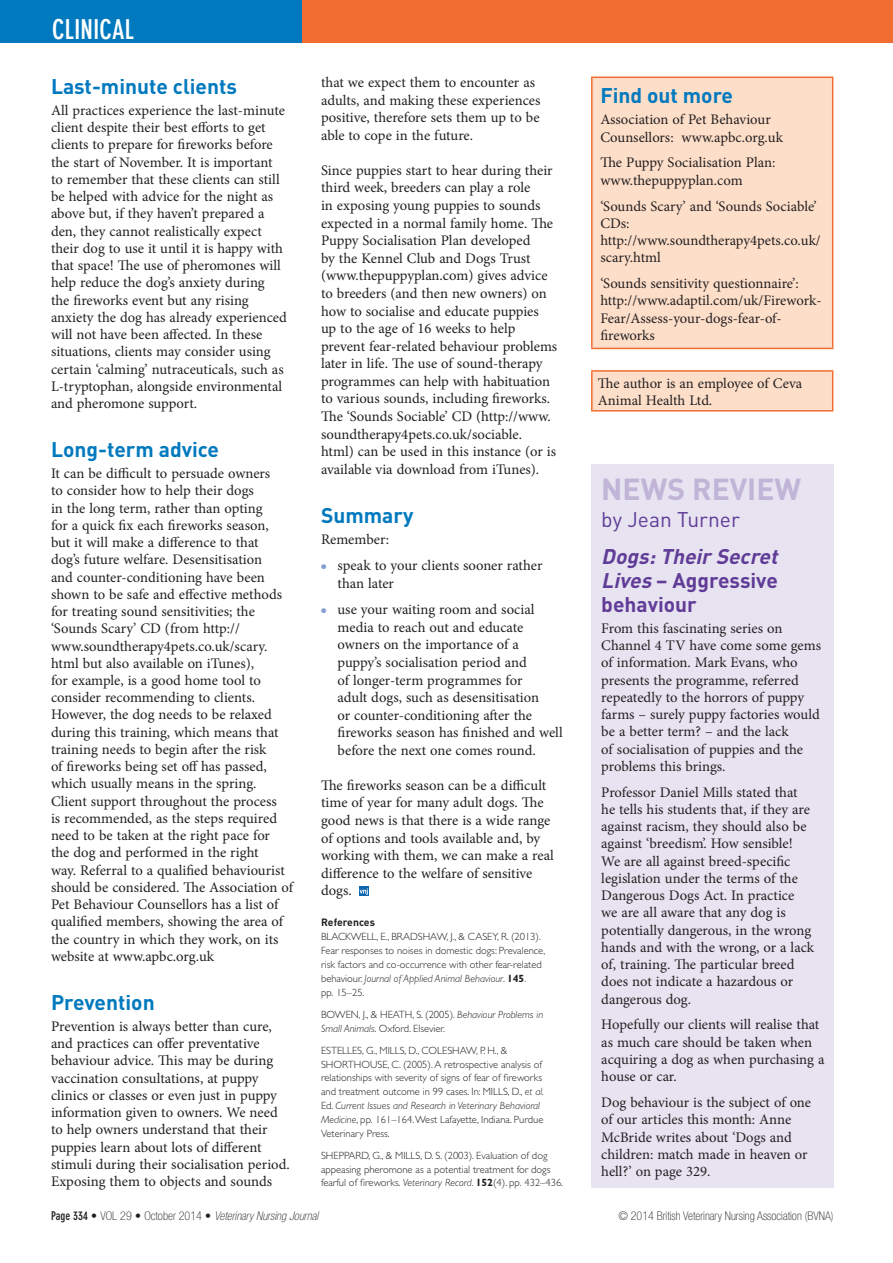
<style>
.page{position:relative;width:893px;height:1263px;background:#fff}
.page>*{position:absolute;margin:0;border:0;box-sizing:border-box;transform-origin:0 0}
.t1{font:700 30px "DIN";color:#c0b4d7}
.t2{font:700 condensed 27px "DIN Neuzeit Grotesk Std";color:#fff}
.t3{font:700 21px "DIN";color:#0079be}
.t4{font:italic 700 21px/24px "DIN";color:#603c97}
.t5{font:21px "DIN";color:#603c97}
.t6{font:14.7px/17.2px "Minion Pro";color:#231f20}
.t7{font:italic 100 condensed 12px "Helvetica Neue LT Std";color:#231f20}
.t8{font:100 condensed 12px "Helvetica Neue LT Std";color:#231f20}
.t9{font:300 10.5px/13.8px "Gill Sans Std";color:#231f20}
.t10{font:700 10.5px "DIN";color:#231f20}
.s1{color:#859fcf}
.s2{font-style:italic}
.s3{font-weight:700}
.s4{font-style:normal}
.s5{font-family:"DIN Neuzeit Grotesk Std";font-weight:700;font-style:normal}
.s6{font-family:"Univers LT Std";font-weight:300;font-style:normal}
</style>
<div class="page">
<div style="left:296px;top:0;width:597px;height:43px;background:#f26d31"></div>
<div style="left:0;top:0;width:302px;height:43px;background:#0079be"></div>
<div style="left:359px;top:886px;width:10px;height:9px;background:#0e66af"></div>
<svg style="left:359px;top:888px;width:9px;height:7px"></svg>
<div style="left:592px;top:77px;width:241px;height:271px;background:#fddec9"></div>
<hr style="left:591px;top:77px;width:242px;height:1px;background:#f26d31">
<hr style="left:591px;top:78px;width:2px;height:270px;background:#f26d31">
<hr style="left:832px;top:78px;width:1px;height:270px;background:#f26d31">
<hr style="left:591px;top:348px;width:242px;height:1px;background:#f26d31">
<div style="left:592px;top:371px;width:241px;height:40px;background:#fddec9"></div>
<hr style="left:591px;top:370px;width:242px;height:2px;background:#f26d31">
<hr style="left:591px;top:372px;width:2px;height:38px;background:#f26d31">
<hr style="left:832px;top:372px;width:1px;height:38px;background:#f26d31">
<hr style="left:591px;top:410px;width:242px;height:2px;background:#f26d31">
<div style="left:591px;top:464px;width:242px;height:723px;background:#e7e3f1"></div>
<h2 class="t2" style="left:52px;top:13px;width:83px">CLINICAL</h2>
<h3 class="t3" style="left:51px;top:73px;width:188px">Last-minute clients</h3>
<p class="t6" style="left:51px;top:102px;width:237px">All practices experience the last-minute client despite their best efforts to get clients to prepare for fireworks before the start of November. It is important to remember that these clients can still be helped with advice for the night as above but, if they haven’t prepared a den, they cannot realistically expect their dog to use it until it is happy with that space! The use of pheromones will help reduce the dog’s anxiety during the fireworks event but any rising anxiety the dog has already experienced will not have been affected. In these situations, clients may consider using certain ‘calming’ nutraceuticals, such as L-tryptophan, alongside environmental and pheromone support.</p>
<h3 class="t3" style="left:51px;top:436px;width:170px">Long-term advice</h3>
<p class="t6" style="left:51px;top:465px;width:244px">It can be difficult to persuade owners<br>to consider how to help their dogs<br>in the long term, rather than opting<br>for a quick fix each fireworks season,<br>but it will make a difference to that<br>dog’s future welfare. Desensitisation<br>and counter-conditioning have been shown to be safe and effective methods for treating sound sensitivities; the ‘Sounds Scary’ CD (from http:// www.soundtherapy4pets.co.uk/scary. html but also available on iTunes),<br>for example, is a good home tool to consider recommending to clients.<br>However, the dog needs to be relaxed during this training, which means that training needs to begin after the risk<br>of fireworks being set off has passed, which usually means in the spring.<br>Client support throughout the process<br>is recommended, as the steps required need to be taken at the right pace for<br>the dog and performed in the right<br>way. Referral to a qualified behaviourist should be considered. The Association of Pet Behaviour Counsellors has a list of qualified members, showing the area of the country in which they work, on its website at www.apbc.org.uk</p>
<h3 class="t3" style="left:51px;top:988px;width:105px">Prevention</h3>
<p class="t6" style="left:51px;top:1017px;width:240px">Prevention is always better than cure, and practices can offer preventative behaviour advice. This may be during vaccination consultations, at puppy clinics or classes or even just in puppy information given to owners. We need to help owners understand that their puppies learn about lots of different stimuli during their socialisation period.<br>Exposing them to objects and sounds</p>
<p class="t6" style="left:321px;top:74px;width:221px">that we expect them to encounter as adults, and making these experiences positive, therefore sets them up to be able to cope in the future.</p>
<p class="t6" style="left:321px;top:161px;width:238px">Since puppies start to hear during their third week, breeders can play a role<br>in exposing young puppies to sounds expected in a normal family home. The Puppy Socialisation Plan developed<br>by the Kennel Club and Dogs Trust (www.thepuppyplan.com) gives advice to breeders (and then new owners) on how to socialise and educate puppies up to the age of 16 weeks to help prevent fear-related behaviour problems later in life. The use of sound-therapy programmes can help with habituation to various sounds, including fireworks.<br>The ‘Sounds Sociable’ CD (http://www. soundtherapy4pets.co.uk/sociable. html) can be used in this instance (or is available via download from iTunes).</p>
<h3 class="t3" style="left:321px;top:502px;width:94px">Summary</h3>
<p class="t6" style="left:321px;top:531px;width:70px">Remember:</p>
<p class="t6" style="left:338px;top:557px;width:206px;text-indent:-17px"><span class="s1">●</span> speak to your clients sooner rather than later</p>
<p class="t6" style="left:338px;top:601px;width:227px;text-indent:-17px"><span class="s1">●</span> use your waiting room and social media to reach out and educate owners on the importance of a puppy’s socialisation period and<br>of longer-term programmes for<br>adult dogs, such as desensitisation<br>or counter-conditioning after the fireworks season has finished and well before the next one comes round.</p>
<p class="t6" style="left:321px;top:776px;width:234px">The fireworks season can be a difficult time of year for many adult dogs. The good news is that there is a wide range of options and tools available and, by working with them, we can make a real difference to the welfare of sensitive dogs.</p>
<p class="t10" style="left:321px;top:916px;width:55px">References</p>
<p class="t9" style="left:321px;top:930px;width:226px">BLACKWELL, E., BRADSHAW, J., &amp; CASEY, R. (2013).<br>Fear responses to noises in domestic dogs: Prevalence, risk factors and co-occurrence with other fear-related behaviour. <span class="s2">Journal of Applied Animal Behaviour</span>. <span class="s3">145</span>.<br>pp. 15–25.</p>
<p class="t9" style="left:321px;top:1007px;width:224px">BOWEN, J., &amp; HEATH, S. (2005). <span class="s2">Behaviour Problems in<br>Small Animals</span>. Oxford. Elsevier.</p>
<p class="t9" style="left:321px;top:1043px;width:224px">ESTELLES, G., MILLS, D., COLESHAW, P. H., &amp; SHORTHOUSE, C. (2005). A retrospective analysis of relationships with severity of signs of fear of fireworks and treatment outcome in 99 cases. In: MILLS, D., <span class="s2">et al.<br></span>Ed. <span class="s2">Current Issues and Research in Veterinary Behavioral Medicine</span>, pp. 161–164. West Lafayette, Indiana. Purdue Veterinary Press.</p>
<p class="t9" style="left:321px;top:1148px;width:244px">SHEPPARD, G., &amp; MILLS, D. S. (2003). Evaluation of dog appeasing pheromone as a potential treatment for dogs fearful of fireworks. <span class="s2">Veterinary Record</span>. <span class="s3">152</span>(4). pp. 432–436.</p>
<h3 class="t3" style="left:600px;top:82px;width:134px">Find out more</h3>
<p class="t6" style="left:600px;top:111px;width:184px">Association of Pet Behaviour<br>Counsellors: www.apbc.org.uk</p>
<p class="t6" style="left:600px;top:154px;width:177px">The Puppy Socialisation Plan: www.thepuppyplan.com</p>
<p class="t6" style="left:600px;top:197px;width:222px">‘Sounds Scary’ and ‘Sounds Sociable’<br>CDs: http://www.soundtherapy4pets.co.uk/ scary.html</p>
<p class="t6" style="left:600px;top:275px;width:223px">‘Sounds sensitivity questionnaire’: http://www.adaptil.com/uk/Firework-<br>Fear/Assess-your-dogs-fear-of&shy;fireworks</p>
<p class="t6" style="left:598px;top:374px;width:206px">The author is an employee of Ceva<br>Animal Health Ltd.</p>
<h1 class="t1" style="left:601px;top:470px;width:201px">NEWS REVIEW</h1>
<h3 class="t5" style="left:601px;top:506px;width:140px">by Jean Turner</h3>
<h3 class="t4" style="left:601px;top:543px;width:183px">Dogs:TheirSecret<br>Lives <span class="s4">– Aggressive behaviour</span></h3>
<p class="t6" style="left:601px;top:620px;width:221px">From this fascinating series on<br>Channel 4 TV have come some gems of information. Mark Evans, who presents the programme, referred repeatedly to the horrors of puppy farms – surely puppy factories would be a better term? – and the lack<br>of socialisation of puppies and the problems this brings.</p>
<p class="t6" style="left:601px;top:783px;width:214px">Professor Daniel Mills stated that he tells his students that, if they are against racism, they should also be against ‘breedism’. How sensible!<br>We are all against breed-specific legislation under the terms of the<br>Dangerous Dogs Act. In practice<br>we are all aware that any dog is potentially dangerous, in the wrong hands and with the wrong, or a lack of, training. The particular breed does not indicate a hazardous or dangerous dog.</p>
<p class="t6" style="left:601px;top:1016px;width:225px">Hopefully our clients will realise that as much care should be taken when acquiring a dog as when purchasing a house or car.</p>
<p class="t6" style="left:601px;top:1094px;width:211px">Dog behaviour is the subject of one of our articles this month: Anne<br>McBride writes about ‘Dogs and children: match made in heaven or hell?’ on page 329.</p>
<p class="t7" style="left:51px;top:1209px;width:269px"><span class="s5">Page 334</span> <span class="s6">•</span> <span class="s4">VOL 29</span> <span class="s6">•</span> <span class="s4">October 2014</span> <span class="s6">•</span> Veterinary Nursing Journal</p>
<p class="t8" style="left:618px;top:1209px;width:217px">© 2014 British Veterinary Nursing Association (BVNA)</p>
</div>
